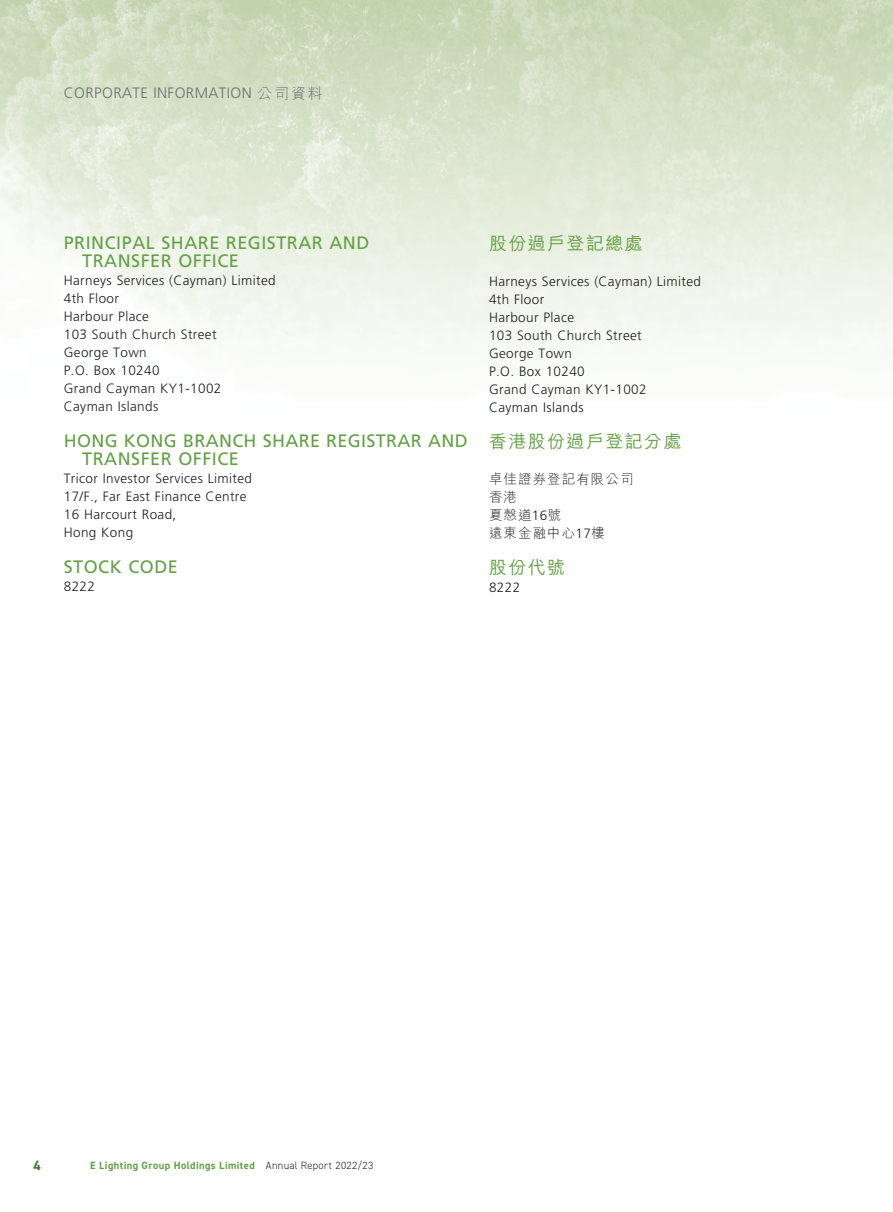
<style>
.page{position:relative;width:893px;height:1212px;background:#fff}
.page>*{position:absolute;margin:0;border:0;box-sizing:border-box;transform-origin:0 0}
.t1{font:18px/18px "Frutiger LT Std";letter-spacing:.03em;color:#63a144}
.t2{font:500 18px "M Hei HK";letter-spacing:.08em;color:#63a144}
.t3{font:300 15px "Frutiger LT Std";letter-spacing:.03em;color:#6c6d70}
.t4{font:300 13.5px/18px "Frutiger LT Std";letter-spacing:.03em;color:#231f20}
.t5{font:300 13.5px/18px "M Hei HK";letter-spacing:.08em;color:#231f20}
.t6{font:700 13.5px "DIN2014";color:#457930}
.t7{font:700 10.5px "DIN2014";letter-spacing:.04em;color:#63a144}
.s1{font-family:"M Hei HK"}
.s2{font-family:"Frutiger LT Std"}
.s3{font-weight:300;color:#231f20}
</style>
<div class="page">
<img style="left:0;top:0;width:893px;height:348px">
<p class="t3" style="left:64px;top:85px;width:261px">CORPORATE INFORMATION <span class="s1">公司資料</span></p>
<h1 class="t1" style="left:82px;top:234px;width:289px;text-indent:-19px">PRINCIPAL SHARE REGISTRAR AND<br>TRANSFER OFFICE</h1>
<p class="t4" style="left:64px;top:271px;width:213px">Harneys Services (Cayman) Limited<br>4th Floor<br>Harbour Place<br>103 South Church Street<br>George Town<br>P.O. Box 10240<br>Grand Cayman KY1-1002<br>Cayman Islands</p>
<h1 class="t1" style="left:82px;top:432px;width:387px;text-indent:-19px">HONG KONG BRANCH SHARE REGISTRAR AND<br>TRANSFER OFFICE</h1>
<p class="t4" style="left:64px;top:469px;width:190px">Tricor Investor Services Limited<br>17/F., Far East Finance Centre<br>16 Harcourt Road,<br>Hong Kong</p>
<h1 class="t1" style="left:64px;top:558px;width:116px">STOCK CODE</h1>
<p class="t4" style="left:64px;top:577px;width:33px">8222</p>
<h1 class="t2" style="left:489px;top:230px;width:155px">股份過戶登記總處</h1>
<p class="t4" style="left:489px;top:272px;width:213px">Harneys Services (Cayman) Limited<br>4th Floor<br>Harbour Place<br>103 South Church Street<br>George Town<br>P.O. Box 10240<br>Grand Cayman KY1-1002<br>Cayman Islands</p>
<h1 class="t2" style="left:489px;top:428px;width:194px">香港股份過戶登記分處</h1>
<p class="t5" style="left:489px;top:470px;width:146px">卓佳證券登記有限公司香港<br>夏愨道<span class="s2">16</span>號<br>遠東金融中心<span class="s2">17</span>樓</p>
<h1 class="t2" style="left:489px;top:554px;width:78px">股份代號</h1>
<p class="t4" style="left:489px;top:578px;width:33px">8222</p>
<p class="t6" style="left:34px;top:1156px;width:9px">4</p>
<p class="t7" style="left:90px;top:1158px;width:285px">E Lighting Group Holdings Limited <span class="s3">Annual Report 2022/23</span></p>
</div>
